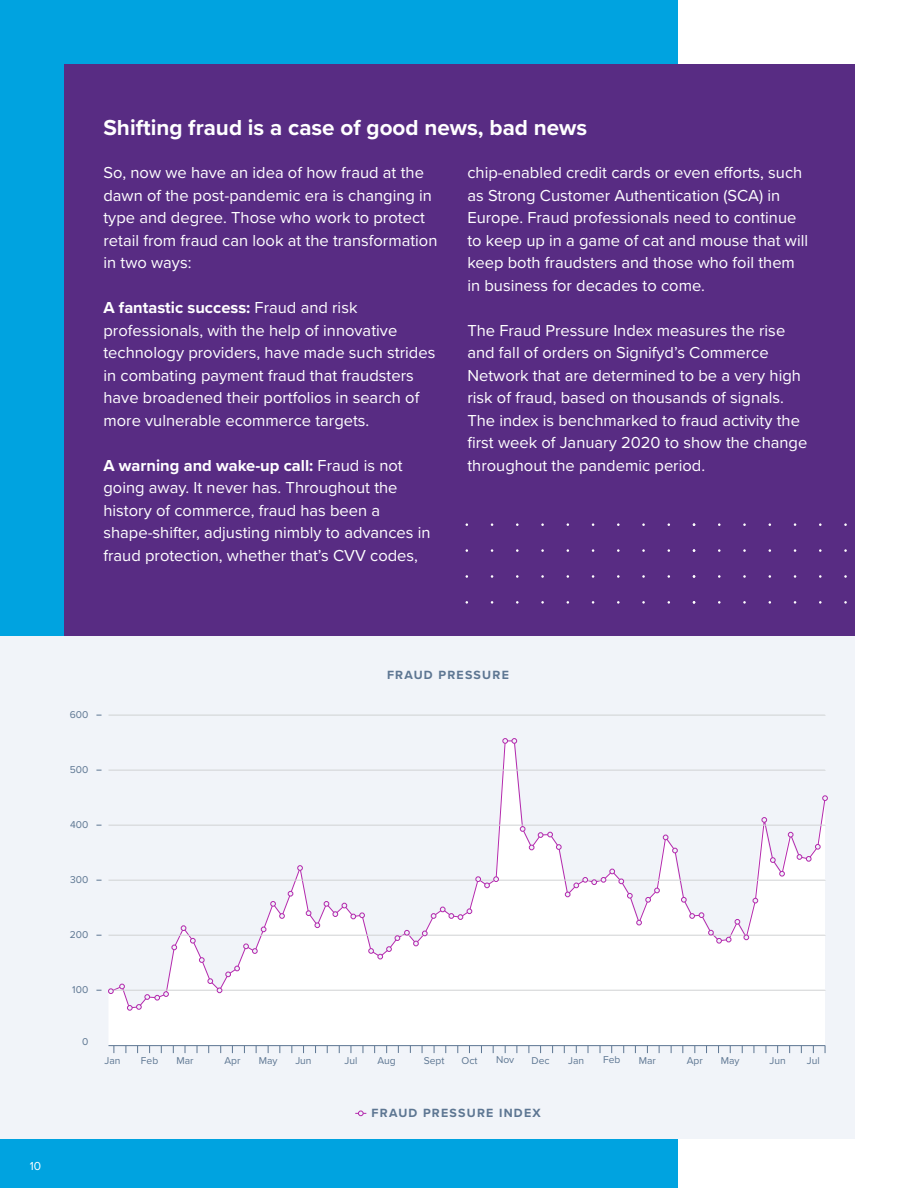
<style>
.page{position:relative;width:918px;height:1188px;background:#fff}
.page>*{position:absolute;margin:0;border:0;box-sizing:border-box;transform-origin:0 0}
.t1{font:700 22.5px "Proxima Nova";color:#fff}
.t2{font:16.5px/22.5px "Proxima Nova";color:#fff}
.t3{font:700 12.3px "Proxima Nova";letter-spacing:.1em;color:#5d7692}
.t4{font:12px "Proxima Nova";color:#fff}
.t5{font:10.35px "Proxima Nova";color:#5d7692}
.s1{font-weight:700}
</style>
<div class="page">
<div style="left:0;top:0;width:678px;height:1188px;background:#00a3e0"></div>
<div style="left:64px;top:64px;width:790px;height:573px;background:#582c83"></div>
<div style="left:0;top:637px;width:854px;height:502px;background:#f1f4f9"></div>
<div style="left:109px;top:769px;width:716px;height:276px;background:#fff"></div>
<svg style="left:110px;top:740px;width:716px;height:251px"></svg>
<hr style="left:108px;top:1045px;width:717px;height:1px;background:#5d7692">
<svg style="left:108px;top:770px;width:717px;height:1px"></svg>
<svg style="left:108px;top:715px;width:717px;height:1px"></svg>
<svg style="left:502px;top:738px;width:15px;height:6px"></svg>
<svg style="left:529px;top:845px;width:5px;height:5px"></svg>
<svg style="left:108px;top:825px;width:717px;height:13px"></svg>
<svg style="left:556px;top:844px;width:6px;height:6px"></svg>
<svg style="left:108px;top:865px;width:717px;height:146px"></svg>
<svg style="left:636px;top:920px;width:6px;height:5px"></svg>
<svg style="left:645px;top:888px;width:15px;height:15px"></svg>
<svg style="left:681px;top:897px;width:6px;height:6px"></svg>
<svg style="left:672px;top:848px;width:6px;height:5px"></svg>
<svg style="left:663px;top:835px;width:5px;height:5px"></svg>
<svg style="left:689px;top:912px;width:60px;height:32px"></svg>
<svg style="left:753px;top:898px;width:5px;height:5px"></svg>
<svg style="left:770px;top:857px;width:6px;height:6px"></svg>
<svg style="left:779px;top:871px;width:6px;height:5px"></svg>
<svg style="left:788px;top:832px;width:5px;height:5px"></svg>
<svg style="left:762px;top:817px;width:5px;height:6px"></svg>
<svg style="left:797px;top:844px;width:24px;height:18px"></svg>
<svg style="left:822px;top:795px;width:6px;height:6px"></svg>
<svg style="left:355px;top:1111px;width:11px;height:5px"></svg>
<h1 class="t1" style="left:103px;top:111px;width:485px">Shifting fraud is a case of good news, bad news</h1>
<p class="t2" style="left:103px;top:161px;width:336px">So, now we have an idea of how fraud at the dawn of the post-pandemic era is changing in type and degree. Those who work to protect retail from fraud can look at the transformation in two ways:</p>
<p class="t2" style="left:103px;top:296px;width:333px"><span class="s1">A fantastic success:</span> Fraud and risk professionals, with the help of innovative technology providers, have made such strides in combating payment fraud that fraudsters have broadened their portfolios in search of more vulnerable ecommerce targets.</p>
<p class="t2" style="left:103px;top:453px;width:329px"><span class="s1">A warning and wake-up call:</span> Fraud is not going away. It never has. Throughout the history of commerce, fraud has been a shape-shifter, adjusting nimbly to advances in fraud protection, whether that’s CVV codes,</p>
<p class="t2" style="left:467px;top:161px;width:342px">chip-enabled credit cards or even efforts, such as Strong Customer Authentication (SCA) in Europe. Fraud professionals need to continue to keep up in a game of cat and mouse that will keep both fraudsters and those who foil them in business for decades to come.</p>
<p class="t2" style="left:467px;top:318px;width:341px">The Fraud Pressure Index measures the rise and fall of orders on Signifyd’s Commerce Network that are determined to be a very high risk of fraud, based on thousands of signals.<br>The index is benchmarked to fraud activity the first week of January 2020 to show the change throughout the pandemic period.</p>
<p class="t4" style="left:30px;top:1157px;width:13px">10</p>
<p class="t5" style="left:70px;top:707px;width:20px">600</p>
<p class="t5" style="left:70px;top:762px;width:20px">500</p>
<p class="t5" style="left:70px;top:817px;width:20px">400</p>
<p class="t3" style="left:387px;top:666px;width:123px">FRAUD PRESSURE</p>
<p class="t5" style="left:70px;top:872px;width:20px">300</p>
<p class="t5" style="left:70px;top:927px;width:20px">200</p>
<p class="t5" style="left:72px;top:982px;width:18px">100</p>
<p class="t5" style="left:82px;top:1034px;width:8px">0</p>
<p class="t5" style="left:105px;top:1053px;width:17px">Jan</p>
<p class="t5" style="left:141px;top:1053px;width:19px">Feb</p>
<p class="t5" style="left:176px;top:1053px;width:19px">Mar</p>
<p class="t5" style="left:224px;top:1053px;width:18px">Apr</p>
<p class="t5" style="left:259px;top:1053px;width:20px">May</p>
<p class="t5" style="left:295px;top:1053px;width:18px">Jun</p>
<p class="t5" style="left:345px;top:1053px;width:14px">Jul</p>
<p class="t5" style="left:378px;top:1053px;width:20px">Aug</p>
<p class="t5" style="left:424px;top:1053px;width:22px">Sept</p>
<p class="t5" style="left:461px;top:1053px;width:17px">Oct</p>
<p class="t5" style="left:496px;top:1052px;width:20px">Nov</p>
<p class="t5" style="left:532px;top:1053px;width:20px">Dec</p>
<p class="t5" style="left:568px;top:1053px;width:17px">Jan</p>
<p class="t5" style="left:603px;top:1052px;width:19px">Feb</p>
<p class="t5" style="left:639px;top:1053px;width:19px">Mar</p>
<p class="t5" style="left:687px;top:1053px;width:18px">Apr</p>
<p class="t5" style="left:721px;top:1053px;width:20px">May</p>
<p class="t5" style="left:770px;top:1053px;width:18px">Jun</p>
<p class="t5" style="left:807px;top:1053px;width:14px">Jul</p>
<p class="t3" style="left:372px;top:1104px;width:171px">FRAUD PRESSURE INDEX</p>
</div>
